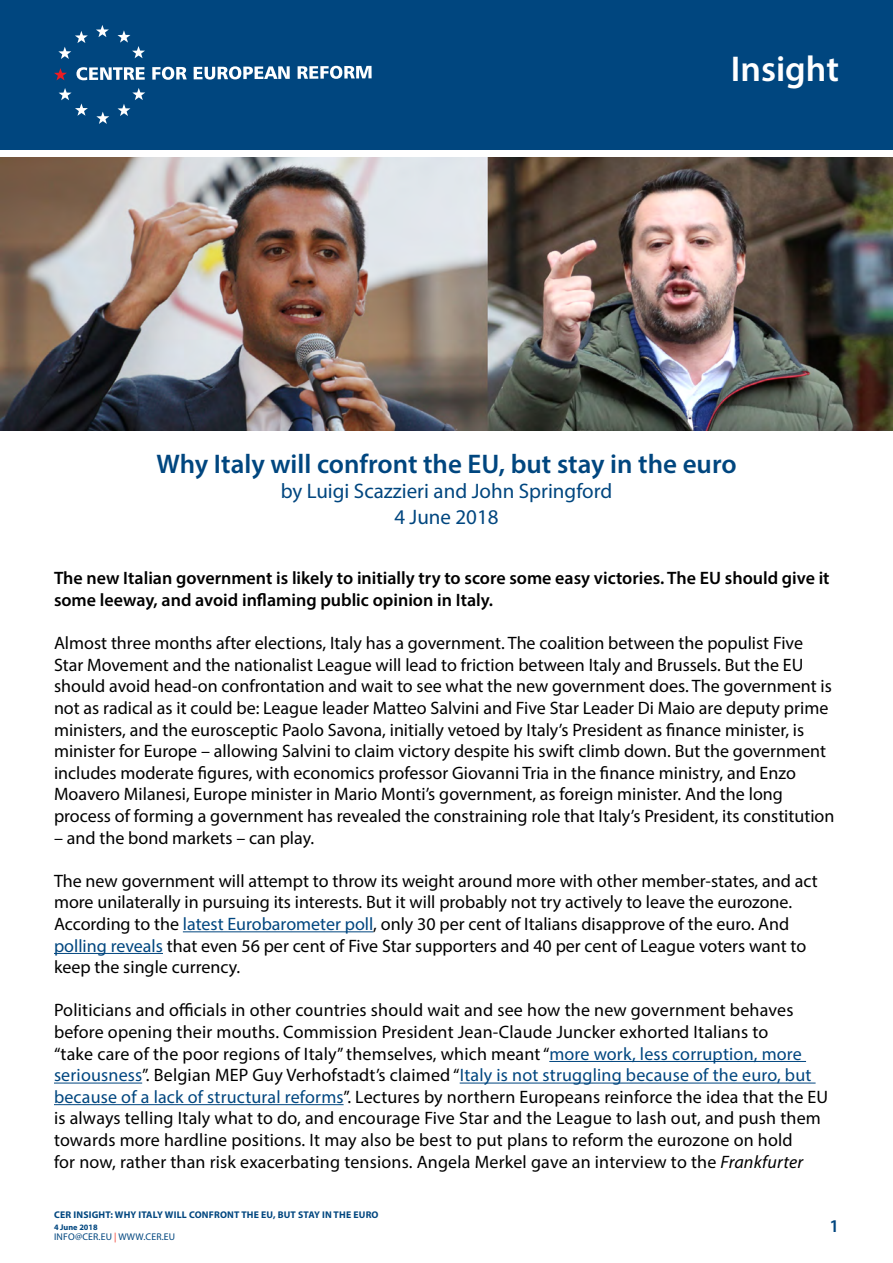
<style>
.page{position:relative;width:893px;height:1263px;background:#fff}
.page>*{position:absolute;margin:0;border:0;box-sizing:border-box;transform-origin:0 0}
.t1{font:600 36px "Myriad Pro";color:#fff}
.t2{font:600 27px "Myriad Pro";color:#00467f}
.t3{font:21px/25.2px "Myriad Pro";color:#00467f;text-align:center}
.t4{font:18px/21.6px "Myriad Pro";color:#000}
.t5{font:600 18px/21.6px "Myriad Pro";color:#000}
.t6{font:600 18px "Myriad Pro";color:#00467f}
.t7{font:700 9.75px "Myriad Pro";letter-spacing:.02em;color:#00467f}
.t8{font:9.75px "Myriad Pro";letter-spacing:.02em;color:#00467f}
.t9{font:700 8.25px "Myriad Pro";color:#00467f}
.s1{color:#00467f}
.s2{font-style:italic}
.s3{color:#ee3124}
</style>
<div class="page">
<div style="left:0;top:0;width:893px;height:150px;background:#00467f"></div>
<img style="left:0;top:157px;width:893px;height:273px">
<hr style="left:183px;top:931px;width:190px;height:1px;background:#00467f">
<hr style="left:54px;top:953px;width:109px;height:1px;background:#00467f">
<hr style="left:549px;top:1061px;width:257px;height:1px;background:#00467f">
<hr style="left:54px;top:1082px;width:88px;height:1px;background:#00467f">
<hr style="left:460px;top:1082px;width:356px;height:1px;background:#00467f">
<hr style="left:54px;top:1104px;width:290px;height:1px;background:#00467f">
<svg style="left:96px;top:25px;width:13px;height:12px"></svg>
<svg style="left:118px;top:30px;width:27px;height:28px"></svg>
<svg style="left:118px;top:88px;width:27px;height:28px"></svg>
<svg style="left:96px;top:112px;width:13px;height:12px"></svg>
<svg style="left:59px;top:88px;width:29px;height:28px"></svg>
<svg style="left:58px;top:31px;width:30px;height:28px"></svg>
<svg style="left:54px;top:68px;width:13px;height:12px"></svg>
<svg style="left:76px;top:67px;width:69px;height:13px"></svg>
<svg style="left:152px;top:67px;width:35px;height:13px"></svg>
<svg style="left:194px;top:66px;width:96px;height:14px"></svg>
<svg style="left:298px;top:66px;width:74px;height:13px"></svg>
<h1 class="t1" style="left:731px;top:46px;width:110px">Insight</h1>
<h2 class="t2" style="left:156px;top:447px;width:582px">Why Italy will confront the EU, but stay in the euro</h2>
<p class="t3" style="left:281px;top:478px;width:333px">by Luigi Scazzieri and John Springford<br>4 June 2018</p>
<p class="t5" style="left:54px;top:567px;width:777px">The new Italian government is likely to initially try to score some easy victories. The EU should give it some leeway, and avoid inflaming public opinion in Italy.</p>
<p class="t4" style="left:54px;top:632px;width:782px">Almost three months after elections, Italy has a government. The coalition between the populist Five Star Movement and the nationalist League will lead to friction between Italy and Brussels. But the EU should avoid head-on confrontation and wait to see what the new government does. The government is not as radical as it could be: League leader Matteo Salvini and Five Star Leader Di Maio are deputy prime ministers, and the eurosceptic Paolo Savona, initially vetoed by Italy’s President as finance minister, is minister for Europe – allowing Salvini to claim victory despite his swift climb down. But the government includes moderate figures, with economics professor Giovanni Tria in the finance ministry, and Enzo Moavero Milanesi, Europe minister in Mario Monti’s government, as foreign minister. And the long process of forming a government has revealed the constraining role that Italy’s President, its constitution</p>
<p class="t4" style="left:54px;top:826px;width:262px">– and the bond markets – can play.</p>
<p class="t4" style="left:54px;top:870px;width:765px">The new government will attempt to throw its weight around more with other member-states, and act more unilaterally in pursuing its interests. But it will probably not try actively to leave the eurozone.<br>According to the <span class="s1">latest Eurobarometer poll</span>, only 30 per cent of Italians disapprove of the euro. And <span class="s1">polling reveals</span> that even 56 per cent of Five Star supporters and 40 per cent of League voters want to keep the single currency.</p>
<p class="t4" style="left:54px;top:999px;width:776px">Politicians and officials in other countries should wait and see how the new government behaves before opening their mouths. Commission President Jean-Claude Juncker exhorted Italians to<br>“take care of the poor regions of Italy” themselves, which meant “<span class="s1">more work, less corruption, more seriousness</span>”. Belgian MEP Guy Verhofstadt’s claimed “<span class="s1">Italy is not struggling because of the euro, but because of a lack of structural reforms</span>”. Lectures by northern Europeans reinforce the idea that the EU is always telling Italy what to do, and encourage Five Star and the League to lash out, and push them towards more hardline positions. It may also be best to put plans to reform the eurozone on hold<br>for now, rather than risk exacerbating tensions. Angela Merkel gave an interview to the <span class="s2">Frankfurter</span></p>
<p class="t7" style="left:54px;top:1208px;width:194px">CER INSIGHT: WHY ITALY WI LL CONFRONT THE</p>
<p class="t7" style="left:261px;top:1208px;width:80px">EU, BUT STAY IN THE</p>
<p class="t7" style="left:353px;top:1208px;width:7px">EUR</p>
<p class="t7" style="left:372px;top:1208px;width:8px">O</p>
<p class="t9" style="left:54px;top:1221px;width:45px">4 JUNE 2018</p>
<p class="t8" style="left:54px;top:1231px;width:123px">info@cer.EU <span class="s3">|</span> WWW.CER.EU</p>
<p class="t6" style="left:829px;top:1214px;width:11px">1</p>
</div>
